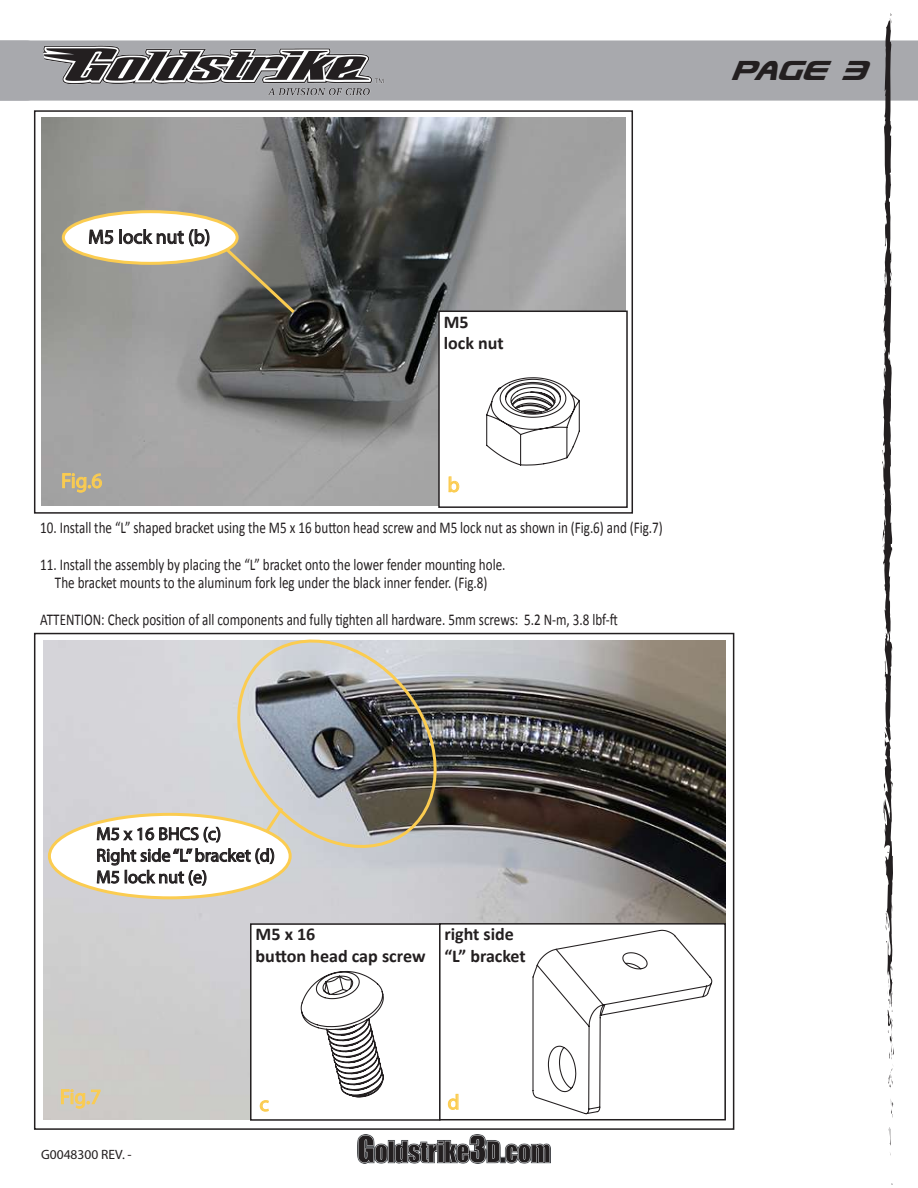
<style>
.page{position:relative;width:918px;height:1188px;background:#fff}
.page>*{position:absolute;margin:0;border:0;box-sizing:border-box;transform-origin:0 0}
.t1{font:italic 33px "Usuzi";color:#231f20}
.t2{font:21px "Myriad Pro";letter-spacing:-.015em;color:#fbcc50}
.t3{font:19.65px "Myriad Pro";color:#231f20}
.t4{font:700 18px/21.6px "Calibri";color:#231f20}
.t5{font:18px/21.6px "Myriad Pro";color:#231f20}
.t6{font:16.5px/18.3px "Calibri";color:#231f20;text-align:center;scale:.79 1}
.t7{font:13.5px "Myriad Pro";color:#231f20}
</style>
<div class="page">
<div style="left:418px;top:40px;width:500px;height:61px;background:#a8a9ad"></div>
<img style="left:358px;top:1135px;width:192px;height:28px">
<svg style="left:889px;top:1127px;width:2px;height:29px"></svg>
<svg style="left:890px;top:1099px;width:4px;height:19px"></svg>
<svg style="left:882px;top:13px;width:12px;height:1075px"></svg>
<img style="left:33px;top:40px;width:385px;height:199px">
<img style="left:42px;top:117px;width:583px;height:388px">
<svg style="left:62px;top:473px;width:40px;height:20px"></svg>
<div style="left:34px;top:110px;width:599px;height:404px;border:2px solid #231f20"></div>
<svg style="left:216px;top:239px;width:82px;height:77px;background:#737169"></svg>
<div style="left:63px;top:212px;width:174px;height:51px;background:#fff;border-radius:50%"></div>
<div style="left:62px;top:210px;width:177px;height:55px;border:3px solid #fbcc50;border-radius:50%"></div>
<svg style="left:89px;top:229px;width:24px;height:15px"></svg>
<svg style="left:120px;top:229px;width:89px;height:18px"></svg>
<div style="left:0;top:40px;width:44px;height:61px;background:#a8a9ad"></div>
<img style="left:43px;top:640px;width:682px;height:480px">
<svg style="left:61px;top:1089px;width:39px;height:20px"></svg>
<svg style="left:226px;top:632px;width:220px;height:233px;background:#9d9d9c"></svg>
<svg style="left:49px;top:814px;width:241px;height:84px"></svg>
<svg style="left:97px;top:804px;width:189px;height:87px"></svg>
<div style="left:250px;top:923px;width:191px;height:198px;background:#fff;border:2px solid #231f20"></div>
<svg style="left:300px;top:970px;width:84px;height:128px"></svg>
<svg style="left:260px;top:1100px;width:9px;height:12px"></svg>
<div style="left:438px;top:311px;width:190px;height:197px;background:#fff;border:2px solid #231f20"></div>
<svg style="left:486px;top:377px;width:94px;height:89px"></svg>
<svg style="left:449px;top:476px;width:10px;height:16px"></svg>
<div style="left:439px;top:923px;width:287px;height:197px;background:#fff;border:2px solid #231f20"></div>
<svg style="left:532px;top:929px;width:181px;height:186px"></svg>
<svg style="left:448px;top:1093px;width:10px;height:17px"></svg>
<p class="t3" style="left:88px;top:225px;width:124px">M5 lock nut (b)</p>
<p class="t2" style="left:61px;top:468px;width:43px">Fig.6</p>
<p class="t4" style="left:444px;top:311px;width:61px">M5<br>lock nut</p>
<p class="t2" style="left:448px;top:472px;width:13px">b</p>
<p class="t6" style="left:40px;top:519px;width:790px">10. Install the “L” shaped bracket using the M5 x 16 button head screw and M5 lock nut as shown in (Fig.6) and (Fig.7)</p>
<p class="t6" style="left:40px;top:555px;width:591px">11. Install the assembly by placing the “L” bracket onto the lower fender mounting hole.<br>The bracket mounts to the aluminum fork leg under the black inner fender. (Fig.8)</p>
<p class="t6" style="left:40px;top:610px;width:733px">ATTENTION: Check position of all components and fully tighten all hardware. 5mm screws: 5.2 N-m, 3.8 lbf-ft</p>
<h1 class="t1" style="left:732px;top:53px;width:136px">Page 3</h1>
<p class="t5" style="left:96px;top:823px;width:180px">M5 x 16 BHCS (c)<br>Right side “L” bracket (d)<br>M5 lock nut (e)</p>
<p class="t4" style="left:256px;top:924px;width:171px">M5 x 16<br>button head cap screw</p>
<p class="t4" style="left:444px;top:923px;width:83px">right side “L” bracket</p>
<p class="t2" style="left:60px;top:1084px;width:43px">Fig.7</p>
<p class="t7" style="left:41px;top:1147px;width:92px">G0048300 REV. -</p>
<p class="t2" style="left:259px;top:1091px;width:11px">c</p>
<p class="t2" style="left:448px;top:1089px;width:13px">d</p>
</div>
